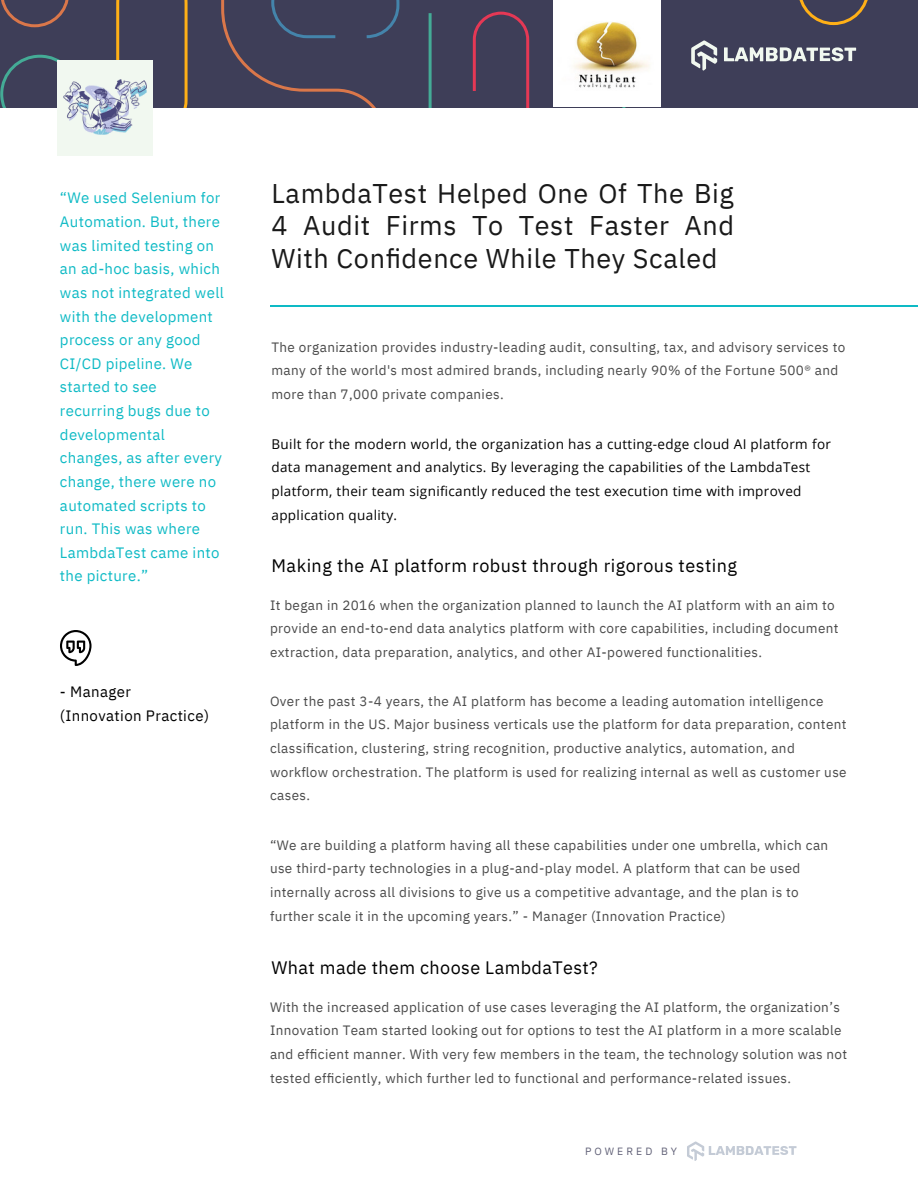
<style>
.page{position:relative;width:918px;height:1188px;background:#fff}
.page>*{position:absolute;margin:0;border:0;box-sizing:border-box;transform-origin:0 0}
.t1{font:27px/32.7px "IBM Plex Sans";letter-spacing:.025em;color:#191919;text-align:justify}
.t2{font:18px "IBM Plex Sans";letter-spacing:.025em;color:#000}
.t3{font:15px/23.7px "IBM Plex Sans";letter-spacing:.02em;color:#0ebac5}
.t4{font:15px/23.7px "IBM Plex Sans";letter-spacing:.025em;color:#000}
.t5{font:13.5px/23.7px "IBM Plex Sans";letter-spacing:.03em;color:#4a4a4a}
.t6{font:13.5px/23.7px "Open Sans";letter-spacing:.025em;color:#000}
.t7{font:10.5px "IBM Plex Sans";letter-spacing:.29em;color:#626278}
</style>
<div class="page">
<svg style="left:60px;top:630px;width:32px;height:36px"></svg>
<svg style="left:76px;top:639px;width:11px;height:16px"></svg>
<svg style="left:65px;top:639px;width:11px;height:16px"></svg>
<hr style="left:270px;top:306px;width:648px;height:1px;background:#0ebac5">
<svg style="left:687px;top:1141px;width:110px;height:20px"></svg>
<div style="left:0;top:0;width:918px;height:109px;background:#3e3e58"></div>
<svg style="left:0;top:54px;width:55px;height:55px"></svg>
<svg style="left:799px;top:0;width:69px;height:26px"></svg>
<svg style="left:1px;top:0;width:68px;height:28px"></svg>
<svg style="left:427px;top:10px;width:151px;height:99px"></svg>
<svg style="left:116px;top:0;width:283px;height:109px"></svg>
<svg style="left:691px;top:40px;width:166px;height:31px"></svg>
<div style="left:55px;top:58px;width:99px;height:99px;background:#f1f8f0"></div>
<img style="left:63px;top:80px;width:83px;height:55px">
<img style="left:554px;top:0;width:107px;height:107px">
<p class="t3" style="left:60px;top:186px;width:165px">“We used Selenium for<br>Automation. But, there was limited testing on an ad-hoc basis, which was not integrated well with the development process or any good<br>CI/CD pipeline. We started to see recurring bugs due to developmental changes, as after every change, there were no automated scripts to run. This was where<br>LambdaTest came into the picture.”</p>
<p class="t4" style="left:60px;top:680px;width:151px">- Manager (Innovation Practice)</p>
<h1 class="t1" style="left:271px;top:176px;width:464px">LambdaTest Helped One Of The Big 4 Audit Firms To Test Faster And With Confidence While They Scaled</h1>
<p class="t5" style="left:271px;top:335px;width:575px">The organization provides industry-leading audit, consulting, tax, and advisory services to many of the world's most admired brands, including nearly 90% of the Fortune 500® and more than 7,000 private companies.</p>
<p class="t6" style="left:271px;top:432px;width:561px">Built for the modern world, the organization has a cutting-edge cloud AI platform for data management and analytics. By leveraging the capabilities of the LambdaTest platform, their team significantly reduced the test execution time with improved application quality.</p>
<h2 class="t2" style="left:271px;top:554px;width:467px">Making the AI platform robust through rigorous testing</h2>
<p class="t5" style="left:270px;top:593px;width:570px">It began in 2016 when the organization planned to launch the AI platform with an aim to provide an end-to-end data analytics platform with core capabilities, including document extraction, data preparation, analytics, and other AI-powered functionalities.</p>
<p class="t5" style="left:270px;top:689px;width:578px">Over the past 3-4 years, the AI platform has become a leading automation intelligence platform in the US. Major business verticals use the platform for data preparation, content classification, clustering, string recognition, productive analytics, automation, and workflow orchestration. The platform is used for realizing internal as well as customer use cases.</p>
<p class="t5" style="left:270px;top:833px;width:560px">“We are building a platform having all these capabilities under one umbrella, which can use third-party technologies in a plug-and-play model. A platform that can be used internally across all divisions to give us a competitive advantage, and the plan is to further scale it in the upcoming years.” - Manager (Innovation Practice)</p>
<h2 class="t2" style="left:271px;top:956px;width:328px">What made them choose LambdaTest?</h2>
<p class="t5" style="left:270px;top:995px;width:579px">With the increased application of use cases leveraging the AI platform, the organization’s Innovation Team started looking out for options to test the AI platform in a more scalable and efficient manner. With very few members in the team, the technology solution was not tested efficiently, which further led to functional and performance-related issues.</p>
<p class="t7" style="left:585px;top:1145px;width:94px">POWERED BY</p>
</div>
